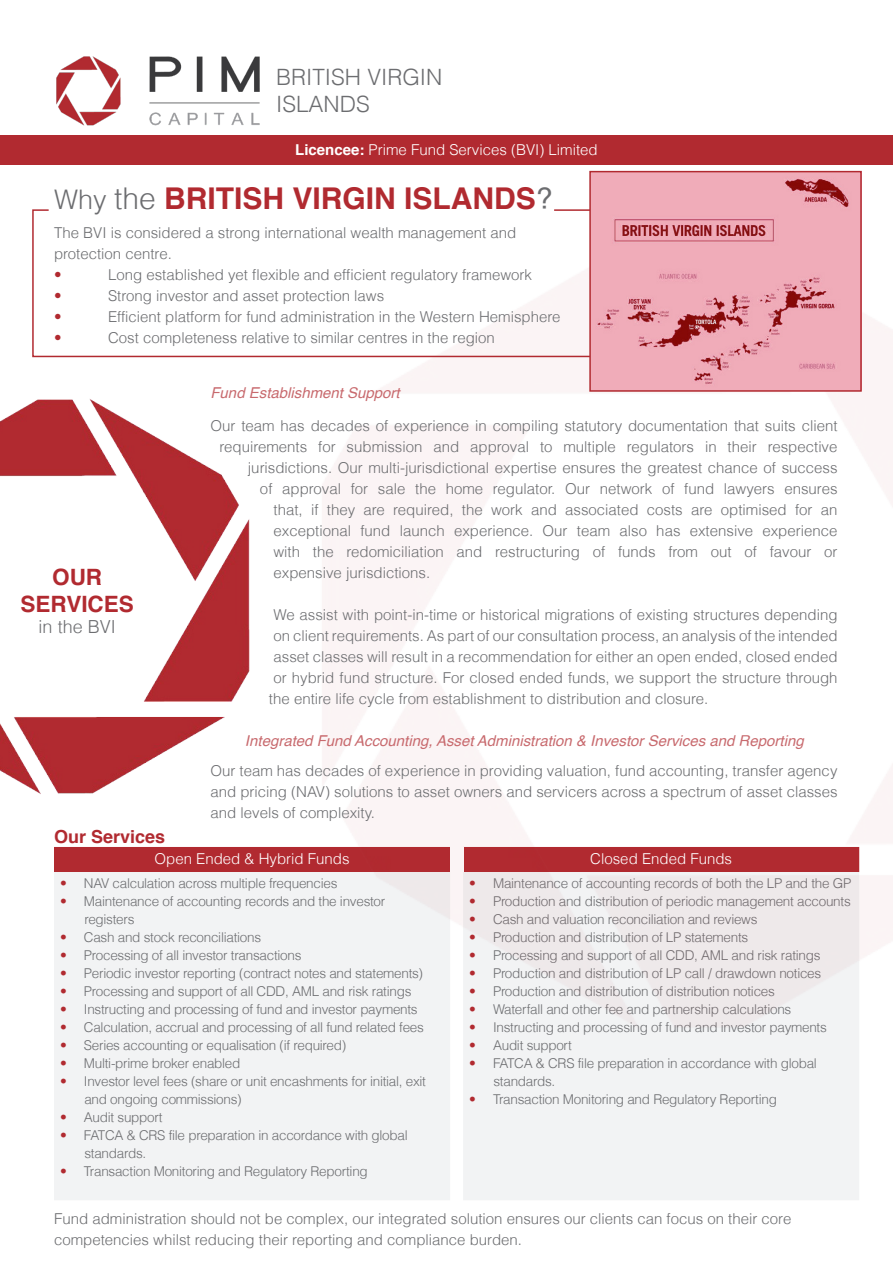
<style>
.page{position:relative;width:893px;height:1263px;background:#fff}
.page>*{position:absolute;margin:0;border:0;box-sizing:border-box;transform-origin:0 0}
.t1{font:700 30px "Helvetica";color:#b12a30}
.t2{font:300 22.5px/27px "Helvetica";color:#6c6d70}
.t3{font:700 22.5px "Helvetica";color:#b12a30}
.t4{font:700 18px "Helvetica";color:#b12a30}
.t5{font:300 18px "Helvetica";color:#6c6d70}
.t6{font:300 15px/21px "Helvetica";color:#6c6d70}
.t7{font:italic 15px "Helvetica";color:#c86a6e}
.t8{font:300 15px "Helvetica";color:#fff}
.t9{font:300 15px "Helvetica";color:#b12a30}
.t10{font:300 13.5px/18px "Helvetica";letter-spacing:-.02em;color:#6c6d70}
.s1{font-weight:700}
.s2{font-weight:300;font-size:27px;color:#6c6d70}
.s3{font-weight:300;color:#6c6d70}
.s4{font-weight:400;color:#6c6d70}
.s5{color:#b12a30}
</style>
<div class="page">
<div style="left:54px;top:847px;width:241px;height:25px;background:#b12a30"></div>
<div style="left:54px;top:872px;width:805px;height:328px;background:#f2f3f4"></div>
<img style="left:295px;top:314px;width:598px;height:734px">
<div style="left:0;top:135px;width:893px;height:29px;background:#b12a30"></div>
<img style="left:56px;top:56px;width:204px;height:70px">
<svg style="left:32px;top:209px;width:557px;height:149px"></svg>
<img style="left:0;top:399px;width:250px;height:395px">
<img style="left:592px;top:174px;width:267px;height:215px">
<div style="left:589px;top:171px;width:273px;height:221px;border:2px solid #b12a30"></div>
<p class="t2" style="left:276px;top:63px;width:168px">BRITISH VIRGIN<br>ISLANDS</p>
<p class="t8" style="left:295px;top:140px;width:304px"><span class="s1">Licencee:</span> Prime Fund Services (BVI) Limited</p>
<p class="t1" style="left:54px;top:175px;width:500px"><span class="s2">Why</span> <span class="s3">the</span> BRITISH VIRGIN ISLANDS<span class="s4">?</span></p>
<p class="t6" style="left:54px;top:222px;width:464px">The BVI is considered a strong international wealth management and</p>
<p class="t6" style="left:54px;top:243px;width:119px">protection centre.</p>
<p class="t9" style="left:54px;top:265px;width:9px">•</p>
<p class="t6" style="left:108px;top:264px;width:426px">Long established yet flexible and efficient regulatory framework</p>
<p class="t9" style="left:54px;top:286px;width:9px">•</p>
<p class="t6" style="left:108px;top:285px;width:278px">Strong investor and asset protection laws</p>
<p class="t9" style="left:54px;top:307px;width:9px">•</p>
<p class="t6" style="left:108px;top:306px;width:454px">Efficient platform for fund administration in the Western Hemisphere</p>
<p class="t9" style="left:54px;top:328px;width:9px">•</p>
<p class="t6" style="left:108px;top:327px;width:388px">Cost completeness relative to similar centres in the region</p>
<p class="t3" style="left:52px;top:558px;width:51px">OUR</p>
<p class="t3" style="left:20px;top:585px;width:115px">SERVICES</p>
<p class="t5" style="left:39px;top:616px;width:79px">in the BVI</p>
<p class="t4" style="left:54px;top:822px;width:113px">Our Services</p>
<p class="t7" style="left:210px;top:381px;width:191px">Fund Establishment Support</p>
<p class="t6" style="left:210px;top:415px;width:628px">Our team has decades of experience in compiling statutory documentation that suits client</p>
<p class="t6" style="left:219px;top:436px;width:619px">requirements for submission and approval to multiple regulators in their respective</p>
<p class="t6" style="left:248px;top:457px;width:591px">jurisdictions. Our multi-jurisdictional expertise ensures the greatest chance of success</p>
<p class="t6" style="left:260px;top:478px;width:579px">of approval for sale the home regulator. Our network of fund lawyers ensures</p>
<p class="t6" style="left:273px;top:499px;width:565px">that, if they are required, the work and associated costs are optimised for an</p>
<p class="t6" style="left:273px;top:520px;width:565px">exceptional fund launch experience. Our team also has extensive experience</p>
<p class="t6" style="left:273px;top:541px;width:566px">with the redomiciliation and restructuring of funds from out of favour or</p>
<p class="t6" style="left:273px;top:562px;width:158px">expensive jurisdictions.</p>
<p class="t6" style="left:273px;top:604px;width:566px">We assist with point-in-time or historical migrations of existing structures depending</p>
<p class="t6" style="left:273px;top:625px;width:565px">on client requirements. As part of our consultation process, an analysis of the intended</p>
<p class="t6" style="left:273px;top:646px;width:566px">asset classes will result in a recommendation for either an open ended, closed ended</p>
<p class="t6" style="left:273px;top:667px;width:565px">or hybrid fund structure. For closed ended funds, we support the structure through</p>
<p class="t6" style="left:269px;top:688px;width:441px">the entire life cycle from establishment to distribution and closure.</p>
<p class="t7" style="left:245px;top:729px;width:560px">Integrated Fund Accounting, Asset Administration &amp; Investor Services and Reporting</p>
<p class="t6" style="left:210px;top:760px;width:628px;text-align:justify">Our team has decades of experience in providing valuation, fund accounting, transfer agency and pricing (NAV) solutions to asset owners and servicers across a spectrum of asset classes and levels of complexity.</p>
<p class="t8" style="left:155px;top:849px;width:197px">Open Ended &amp; Hybrid Funds</p>
<p class="t8" style="left:590px;top:849px;width:143px">Closed Ended Funds</p>
<p class="t10" style="left:60px;top:874px;width:279px"><span class="s5">•</span> NAV calculation across multiple frequencies</p>
<p class="t10" style="left:84px;top:892px;width:302px;text-indent:-24px"><span class="s5">•</span> Maintenance of accounting records and the investor registers</p>
<p class="t10" style="left:60px;top:928px;width:203px"><span class="s5">•</span> Cash and stock reconciliations</p>
<p class="t10" style="left:60px;top:946px;width:243px"><span class="s5">•</span> Processing of all investor transactions</p>
<p class="t10" style="left:60px;top:964px;width:365px"><span class="s5">•</span> Periodic investor reporting (contract notes and statements)</p>
<p class="t10" style="left:60px;top:982px;width:353px"><span class="s5">•</span> Processing and support of all CDD, AML and risk ratings</p>
<p class="t10" style="left:60px;top:1000px;width:359px"><span class="s5">•</span> Instructing and processing of fund and investor payments</p>
<p class="t10" style="left:60px;top:1018px;width:365px"><span class="s5">•</span> Calculation, accrual and processing of all fund related fees</p>
<p class="t10" style="left:60px;top:1036px;width:288px"><span class="s5">•</span> Series accounting or equalisation (if required)</p>
<p class="t10" style="left:60px;top:1054px;width:182px"><span class="s5">•</span> Multi-prime broker enabled</p>
<p class="t10" style="left:84px;top:1072px;width:343px;text-indent:-24px"><span class="s5">•</span> Investor level fees (share or unit encashments for initial, exit and ongoing commissions)</p>
<p class="t10" style="left:60px;top:1108px;width:104px"><span class="s5">•</span> Audit support</p>
<p class="t10" style="left:84px;top:1126px;width:325px;text-indent:-24px"><span class="s5">•</span> FATCA &amp; CRS file preparation in accordance with global standards.</p>
<p class="t10" style="left:60px;top:1162px;width:309px"><span class="s5">•</span> Transaction Monitoring and Regulatory Reporting</p>
<p class="t10" style="left:469px;top:874px;width:384px"><span class="s5">•</span> Maintenance of accounting records of both the LP and the GP</p>
<p class="t10" style="left:469px;top:892px;width:383px"><span class="s5">•</span> Production and distribution of periodic management accounts</p>
<p class="t10" style="left:469px;top:910px;width:290px"><span class="s5">•</span> Cash and valuation reconciliation and reviews</p>
<p class="t10" style="left:469px;top:928px;width:281px"><span class="s5">•</span> Production and distribution of LP statements</p>
<p class="t10" style="left:469px;top:946px;width:353px"><span class="s5">•</span> Processing and support of all CDD, AML and risk ratings</p>
<p class="t10" style="left:469px;top:964px;width:354px"><span class="s5">•</span> Production and distribution of LP call / drawdown notices</p>
<p class="t10" style="left:469px;top:982px;width:307px"><span class="s5">•</span> Production and distribution of distribution notices</p>
<p class="t10" style="left:469px;top:1000px;width:324px"><span class="s5">•</span> Waterfall and other fee and partnership calculations</p>
<p class="t10" style="left:469px;top:1018px;width:359px"><span class="s5">•</span> Instructing and processing of fund and investor payments</p>
<p class="t10" style="left:469px;top:1036px;width:104px"><span class="s5">•</span> Audit support</p>
<p class="t10" style="left:493px;top:1054px;width:325px;text-indent:-24px"><span class="s5">•</span> FATCA &amp; CRS file preparation in accordance with global standards.</p>
<p class="t10" style="left:469px;top:1090px;width:309px"><span class="s5">•</span> Transaction Monitoring and Regulatory Reporting</p>
<p class="t6" style="left:54px;top:1208px;width:739px">Fund administration should not be complex, our integrated solution ensures our clients can focus on their core competencies whilst reducing their reporting and compliance burden.</p>
</div>
